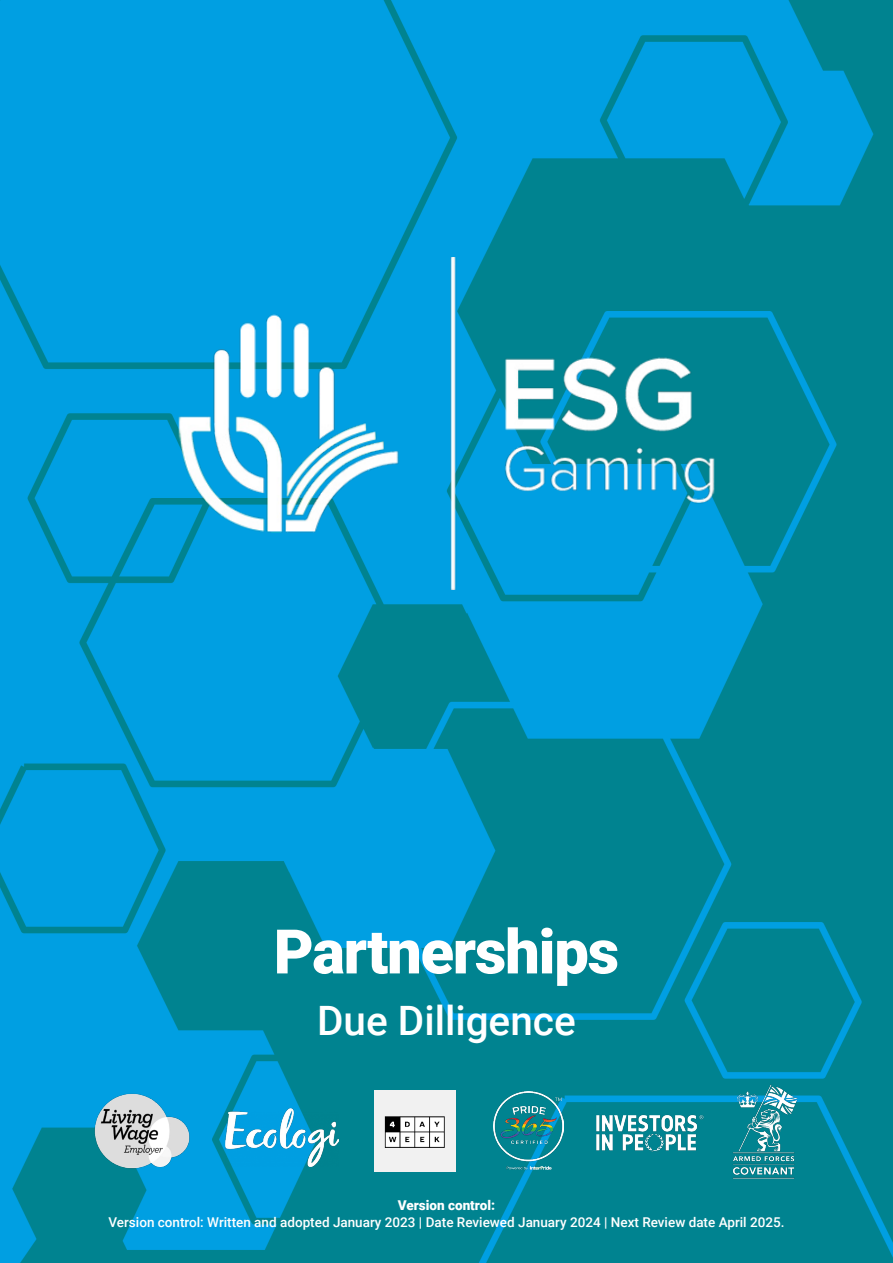
<style>
.page{position:relative;width:893px;height:1263px;background:#fff}
.page>*{position:absolute;margin:0;border:0;box-sizing:border-box;transform-origin:0 0}
.t1{font:900 61.5px "Roboto";letter-spacing:-.02em;color:#fff}
.t2{font:500 40.5px "Roboto";color:#fff}
.t3{font:500 13.5px "Roboto";color:#fff}
.t4{font:900 13.5px "Roboto";color:#fff}
</style>
<div class="page">
<img style="left:0;top:0;width:893px;height:1263px">
<img style="left:171px;top:257px;width:550px;height:332px">
<img style="left:225px;top:1108px;width:114px;height:58px">
<img style="left:94px;top:1082px;width:97px;height:97px">
<img style="left:375px;top:1090px;width:81px;height:81px">
<img style="left:494px;top:1091px;width:69px;height:83px">
<img style="left:729px;top:1082px;width:70px;height:99px">
<img style="left:595px;top:1113px;width:109px;height:41px">
<p class="t1" style="left:274px;top:908px;width:347px">Partnerships</p>
<p class="t2" style="left:317px;top:992px;width:260px">Due Dilligence</p>
<p class="t4" style="left:398px;top:1196px;width:99px">Version control:</p>
<p class="t3" style="left:109px;top:1212px;width:677px">Version control: Written and adopted January 2023 | Date Reviewed January 2024 | Next Review date April 2025.</p>
</div>
